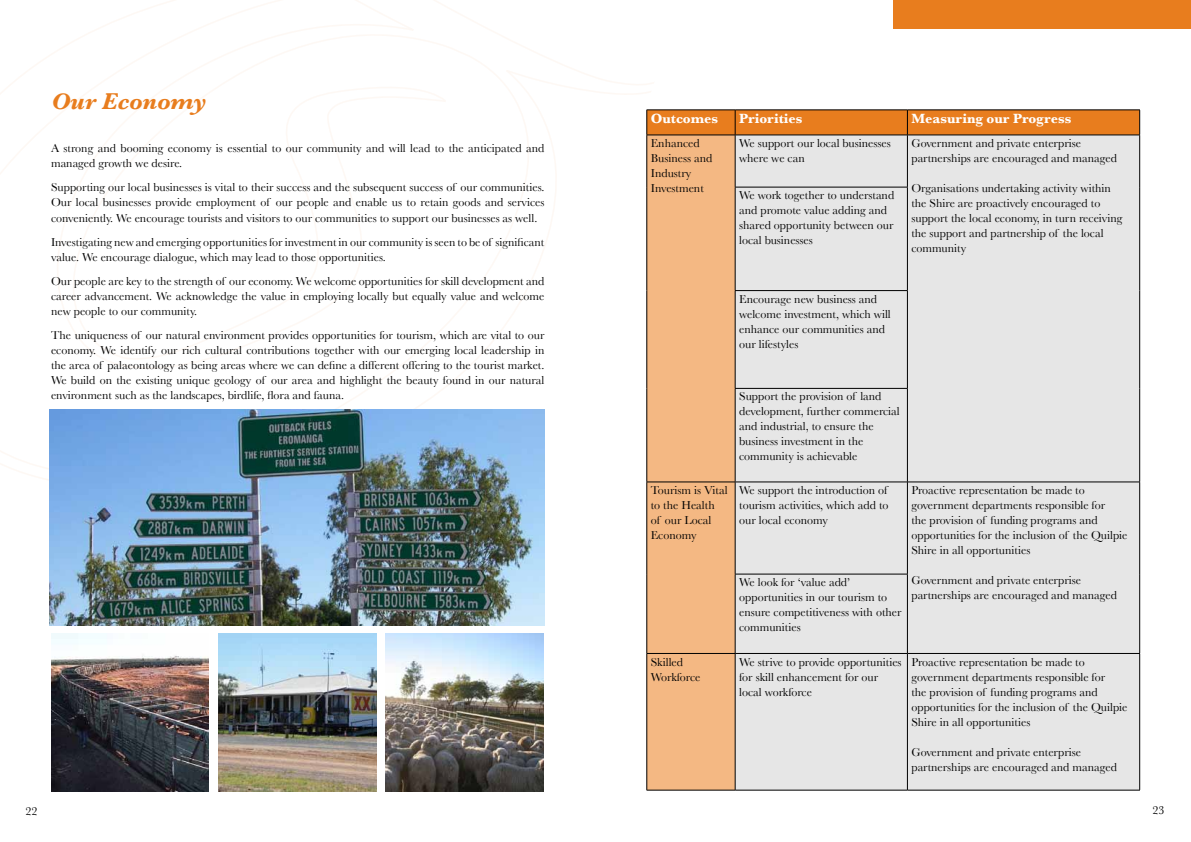
<style>
.page{position:relative;width:1191px;height:842px;background:#fff}
.page>*{position:absolute;margin:0;border:0;box-sizing:border-box;transform-origin:0 0}
.t1{font:italic 700 24px "Baskerville";color:#e87d1e}
.t2{font:700 14px "Baskerville";color:#fff}
.t3{font:12px/15px "Baskerville";color:#000}
</style>
<div class="page">
<div style="left:647px;top:136px;width:88px;height:654px;background:#f4b883"></div>
<div style="left:736px;top:136px;width:403px;height:654px;background:#e6e6e6"></div>
<svg style="left:662px;top:110px;width:478px;height:25px;background:#de781d"></svg>
<hr style="left:646px;top:135px;width:89px;height:1px;background:#000">
<hr style="left:735px;top:135px;width:172px;height:1px;background:#000">
<hr style="left:735px;top:135px;width:1px;height:52px;background:#000">
<hr style="left:907px;top:135px;width:233px;height:1px;background:#000">
<hr style="left:907px;top:135px;width:1px;height:52px;background:#000">
<hr style="left:1139px;top:135px;width:1px;height:52px;background:#000">
<hr style="left:735px;top:187px;width:172px;height:1px;background:#000">
<hr style="left:735px;top:187px;width:1px;height:103px;background:#000">
<hr style="left:907px;top:187px;width:1px;height:103px;background:#000">
<hr style="left:1139px;top:187px;width:1px;height:104px;background:#000">
<hr style="left:735px;top:290px;width:172px;height:1px;background:#000">
<hr style="left:735px;top:291px;width:1px;height:97px;background:#000">
<hr style="left:907px;top:291px;width:1px;height:97px;background:#000">
<hr style="left:1139px;top:291px;width:1px;height:97px;background:#000">
<hr style="left:735px;top:388px;width:172px;height:1px;background:#000">
<hr style="left:735px;top:389px;width:1px;height:93px;background:#000">
<hr style="left:907px;top:389px;width:1px;height:93px;background:#000">
<hr style="left:1139px;top:388px;width:1px;height:94px;background:#000">
<hr style="left:646px;top:482px;width:89px;height:1px;background:#000">
<hr style="left:735px;top:482px;width:172px;height:1px;background:#000">
<hr style="left:735px;top:482px;width:1px;height:92px;background:#000">
<hr style="left:907px;top:482px;width:233px;height:1px;background:#000">
<hr style="left:907px;top:482px;width:1px;height:92px;background:#000">
<hr style="left:1139px;top:482px;width:1px;height:92px;background:#000">
<hr style="left:646px;top:574px;width:1px;height:79px;background:#000">
<hr style="left:735px;top:574px;width:172px;height:1px;background:#000">
<hr style="left:735px;top:574px;width:1px;height:79px;background:#000">
<hr style="left:907px;top:574px;width:1px;height:79px;background:#000">
<hr style="left:1139px;top:574px;width:1px;height:79px;background:#000">
<hr style="left:646px;top:653px;width:89px;height:1px;background:#000">
<hr style="left:646px;top:654px;width:1px;height:136px;background:#000">
<hr style="left:735px;top:653px;width:172px;height:1px;background:#000">
<hr style="left:735px;top:654px;width:1px;height:136px;background:#000">
<hr style="left:907px;top:653px;width:233px;height:1px;background:#000">
<hr style="left:907px;top:654px;width:1px;height:136px;background:#000">
<hr style="left:1139px;top:654px;width:1px;height:136px;background:#000">
<hr style="left:646px;top:790px;width:89px;height:1px;background:#000">
<hr style="left:735px;top:790px;width:172px;height:1px;background:#000">
<hr style="left:907px;top:790px;width:233px;height:1px;background:#000">
<svg style="left:0;top:0;width:662px;height:629px"></svg>
<svg style="left:570px;top:0;width:92px;height:38px"></svg>
<div style="left:893px;top:0;width:298px;height:28px;background:#e87d1e"></div>
<img style="left:51px;top:634px;width:158px;height:157px">
<img style="left:219px;top:634px;width:157px;height:157px">
<img style="left:385px;top:634px;width:158px;height:157px">
<img style="left:50px;top:409px;width:494px;height:216px">
<h1 class="t1" style="left:51px;top:87px;width:157px">Our Economy</h1>
<p class="t3" style="left:51px;top:141px;width:495px">A strong and booming economy is essential to our community and will lead to the anticipated and managed growth we desire.</p>
<p class="t3" style="left:51px;top:180px;width:495px;text-align:justify">Supporting our local businesses is vital to their success and the subsequent success of our communities.<br>Our local businesses provide employment of our people and enable us to retain goods and services conveniently. We encourage tourists and visitors to our communities to support our businesses as well.</p>
<p class="t3" style="left:51px;top:234px;width:495px">Investigating new and emerging opportunities for investment in our community is seen to be of significant value. We encourage dialogue, which may lead to those opportunities.</p>
<p class="t3" style="left:51px;top:273px;width:495px;text-align:justify">Our people are key to the strength of our economy. We welcome opportunities for skill development and career advancement. We acknowledge the value in employing locally but equally value and welcome new people to our community.</p>
<p class="t3" style="left:51px;top:327px;width:495px;text-align:justify">The uniqueness of our natural environment provides opportunities for tourism, which are vital to our economy. We identify our rich cultural contributions together with our emerging local leadership in the area of palaeontology as being areas where we can define a different offering to the tourist market.<br>We build on the existing unique geology of our area and highlight the beauty found in our natural environment such as the landscapes, birdlife, flora and fauna.</p>
<p class="t2" style="left:651px;top:111px;width:69px">Outcomes</p>
<p class="t2" style="left:739px;top:111px;width:65px">Priorities</p>
<p class="t2" style="left:911px;top:111px;width:161px">Measuring our Progress</p>
<p class="t3" style="left:651px;top:135px;width:63px">Enhanced<br>Business and<br>Industry<br>Investment</p>
<p class="t3" style="left:739px;top:135px;width:153px">We support our local businesses where we can</p>
<p class="t3" style="left:911px;top:135px;width:207px">Government and private enterprise partnerships are encouraged and managed</p>
<p class="t3" style="left:911px;top:181px;width:212px">Organisations undertaking activity within the Shire are proactively encouraged to support the local economy, in turn receiving the support and partnership of the local community</p>
<p class="t3" style="left:739px;top:188px;width:157px">We work together to understand and promote value adding and shared opportunity between our local businesses</p>
<p class="t3" style="left:739px;top:291px;width:153px">Encourage new business and welcome investment, which will enhance our communities and our lifestyles</p>
<p class="t3" style="left:739px;top:389px;width:162px">Support the provision of land development, further commercial and industrial, to ensure the business investment in the community is achievable</p>
<p class="t3" style="left:651px;top:482px;width:78px">Tourism is Vital to the Health<br>of our Local<br>Economy</p>
<p class="t3" style="left:739px;top:482px;width:151px;text-align:justify">We support the introduction of tourism activities, which add to our local economy</p>
<p class="t3" style="left:911px;top:482px;width:218px">Proactive representation be made to government departments responsible for<br>the provision of funding programs and opportunities for the inclusion of the Quilpie Shire in all opportunities</p>
<p class="t3" style="left:911px;top:573px;width:207px">Government and private enterprise partnerships are encouraged and managed</p>
<p class="t3" style="left:739px;top:575px;width:164px">We look for ‘value add’ opportunities in our tourism to ensure competitiveness with other communities</p>
<p class="t3" style="left:651px;top:654px;width:51px">Skilled<br>Workforce</p>
<p class="t3" style="left:739px;top:654px;width:164px">We strive to provide opportunities for skill enhancement for our local workforce</p>
<p class="t3" style="left:911px;top:654px;width:218px">Proactive representation be made to government departments responsible for<br>the provision of funding programs and opportunities for the inclusion of the Quilpie Shire in all opportunities</p>
<p class="t3" style="left:911px;top:744px;width:207px">Government and private enterprise partnerships are encouraged and managed</p>
<p class="t3" style="left:26px;top:803px;width:13px">22</p>
<p class="t3" style="left:1152px;top:803px;width:13px">23</p>
</div>
